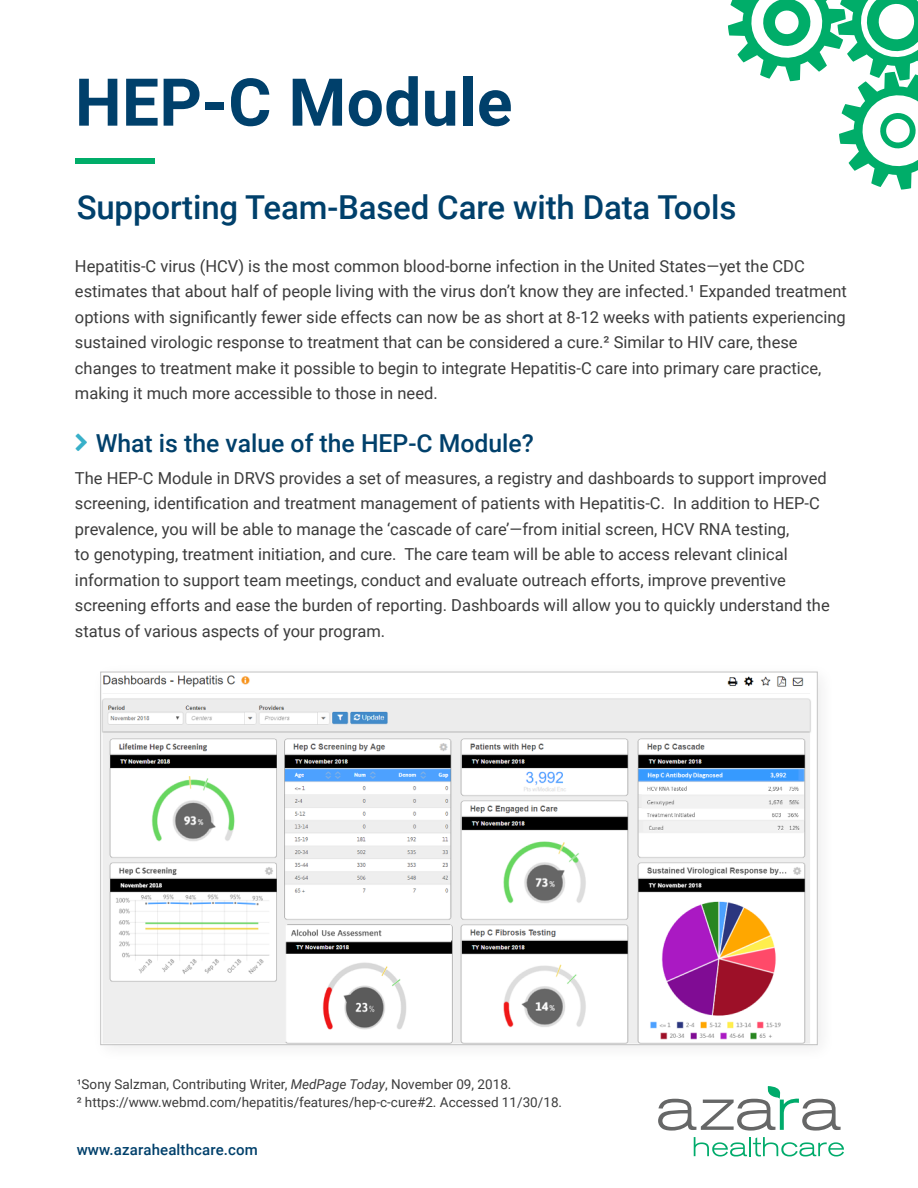
<style>
.page{position:relative;width:918px;height:1188px;background:#fff}
.page>*{position:absolute;margin:0;border:0;box-sizing:border-box;transform-origin:0 0}
.t1{font:700 66px "Roboto";letter-spacing:.005em;color:#00406b}
.t2{font:500 33px "Roboto";letter-spacing:-.005em;color:#00406b}
.t3{font:500 24.75px "Roboto";color:#00406b}
.t4{font:16.5px/25.5px "Roboto";color:#3c3c3c}
.t5{font:500 15px "Roboto";letter-spacing:.01em;color:#00406b}
.t6{font:13.5px "Roboto";color:#3c3c3c}
.s1{font-style:italic}
</style>
<div class="page">
<svg style="left:728px;top:0;width:190px;height:190px"></svg>
<div style="left:75px;top:158px;width:80px;height:6px;background:#00ad69"></div>
<svg style="left:694px;top:1137px;width:150px;height:20px"></svg>
<svg style="left:658px;top:1086px;width:183px;height:45px"></svg>
<img style="left:102px;top:675px;width:709px;height:368px">
<p class="t1" style="left:75px;top:56px;width:439px">HEP-C Module</p>
<p class="t2" style="left:77px;top:184px;width:661px">Supporting Team-Based Care with Data Tools</p>
<p class="t4" style="left:75px;top:252px;width:773px">Hepatitis-C virus (HCV) is the most common blood-borne infection in the United States—yet the CDC estimates that about half of people living with the virus don’t know they are infected.¹ Expanded treatment options with significantly fewer side effects can now be as short at 8-12 weeks with patients experiencing sustained virologic response to treatment that can be considered a cure.² Similar to HIV care, these changes to treatment make it possible to begin to integrate Hepatitis-C care into primary care practice, making it much more accessible to those in need.</p>
<p class="t3" style="left:96px;top:426px;width:440px">What is the value of the HEP-C Module?</p>
<p class="t4" style="left:75px;top:465px;width:756px">The HEP-C Module in DRVS provides a set of measures, a registry and dashboards to support improved screening, identification and treatment management of patients with Hepatitis-C. In addition to HEP-C prevalence, you will be able to manage the ‘cascade of care’—from initial screen, HCV RNA testing,<br>to genotyping, treatment initiation, and cure. The care team will be able to access relevant clinical information to support team meetings, conduct and evaluate outreach efforts, improve preventive screening efforts and ease the burden of reporting. Dashboards will allow you to quickly understand the status of various aspects of your program.</p>
<p class="t6" style="left:77px;top:1074px;width:436px">¹Sony Salzman, Contributing Writer, <span class="s1">MedPage Today</span>, November 09, 2018.</p>
<p class="t6" style="left:77px;top:1092px;width:487px">² https://www.webmd.com/hepatitis/features/hep-c-cure#2. Accessed 11/30/18.</p>
<p class="t5" style="left:77px;top:1139px;width:183px">www.azarahealthcare.com</p>
</div>
